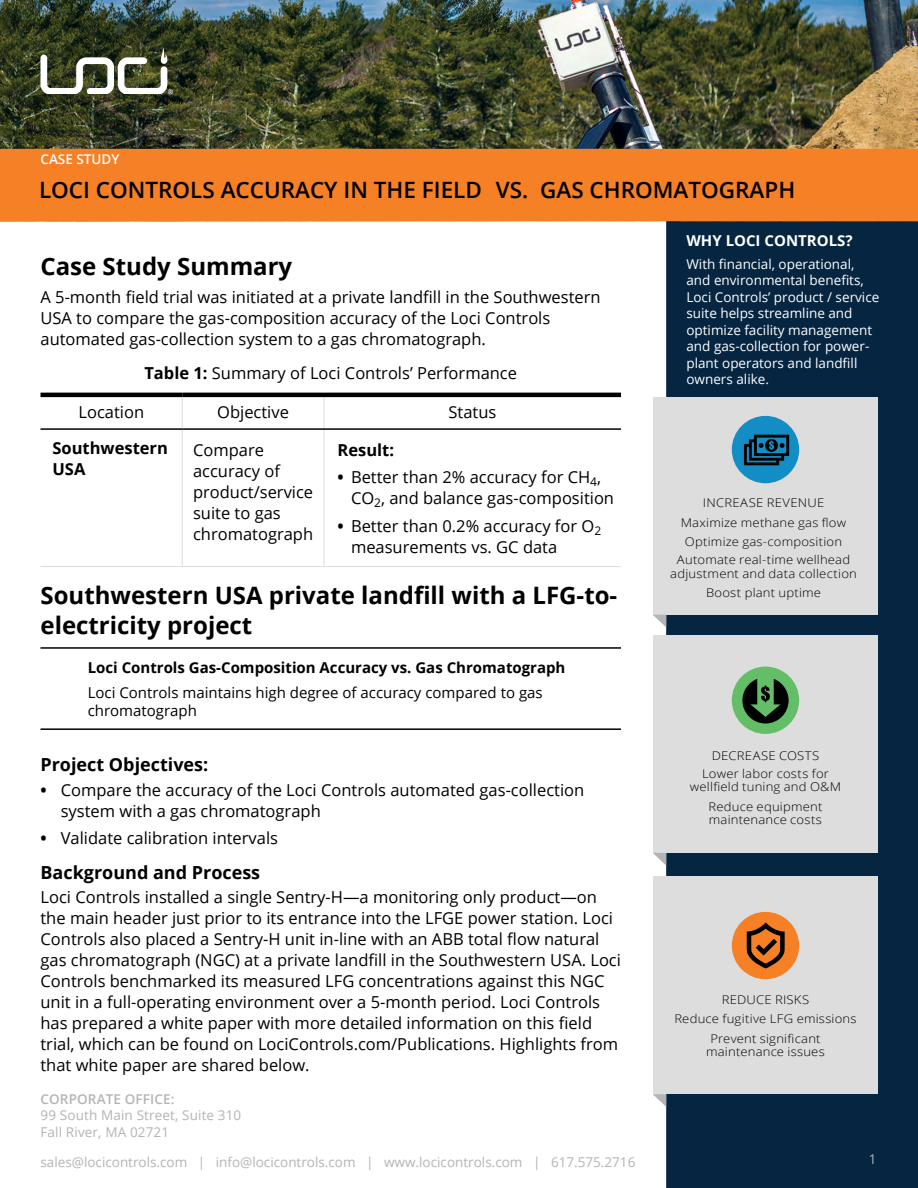
<style>
.page{position:relative;width:918px;height:1188px;background:#fff}
.page>*{position:absolute;margin:0;border:0;box-sizing:border-box;transform-origin:0 0}
.Heading_1_-_Module{font:700 24px/30px "Open Sans";color:#000}
.t1{font:600 22.5px "Open Sans";color:#000}
.Heading_3{font:700 18px "Open Sans";color:#000}
.Bodycopy{font:16.5px/21px "Open Sans";color:#000}
.Table_and_Figure_hea{font:16.5px "Open Sans";color:#000}
.Table_Bodycopy{font:16.5px/21px "Open Sans";color:#000}
.Bodycopy-2{font:700 16.5px/21px "Open Sans";color:#000}
.Table_Bullet{font:700 16.5px "Open Sans";color:#000}
.t2{font:700 15px/24.8px "Open Sans";color:#000}
.t3{font:700 15px "Open Sans";color:#fff}
.t4{font:15px "Open Sans";color:#000}
.t5{font:13.5px/16.5px "Open Sans";color:#fff}
.t6{font:13.5px/16.5px "Open Sans";color:#b2b4b5}
.t7{font:600 13.5px "Open Sans";letter-spacing:.01em;color:#b2b4b5}
.t8{font:600 13.5px "Open Sans";color:#fff}
.t9{font:300 12px/19.5px "Open Sans";letter-spacing:.015em;color:#000;text-align:center;scale:1.09 1}
.s1{font-weight:700}
.s2{font-weight:400}
</style>
<div class="page">
<div style="left:666px;top:221px;width:252px;height:967px;background:#052541"></div>
<img style="left:0;top:0;width:918px;height:149px">
<svg style="left:40px;top:47px;width:133px;height:47px"></svg>
<div style="left:0;top:149px;width:918px;height:72px;background:#f58025"></div>
<div style="left:653px;top:397px;width:225px;height:218px;background:#ddddde"></div>
<div style="left:732px;top:416px;width:67px;height:67px;background:#138dc6;border-radius:50%"></div>
<svg style="left:744px;top:435px;width:45px;height:30px"></svg>
<svg style="left:653px;top:615px;width:13px;height:12px"></svg>
<div style="left:653px;top:635px;width:225px;height:218px;background:#ddddde"></div>
<div style="left:732px;top:667px;width:67px;height:67px;background:#64be68;border-radius:50%"></div>
<svg style="left:742px;top:679px;width:47px;height:45px"></svg>
<svg style="left:653px;top:853px;width:13px;height:12px"></svg>
<div style="left:653px;top:876px;width:225px;height:218px;background:#ddddde"></div>
<div style="left:732px;top:912px;width:67px;height:67px;background:#f58025;border-radius:50%"></div>
<svg style="left:747px;top:922px;width:38px;height:46px"></svg>
<svg style="left:653px;top:1094px;width:13px;height:13px"></svg>
<hr style="left:182px;top:397px;width:1px;height:31px;background:#ddddde">
<hr style="left:324px;top:397px;width:1px;height:31px;background:#ddddde">
<hr style="left:182px;top:430px;width:1px;height:136px;background:#ddddde">
<hr style="left:324px;top:430px;width:1px;height:136px;background:#ddddde">
<hr style="left:40px;top:566px;width:142px;height:1px;background:#ddddde">
<hr style="left:182px;top:566px;width:142px;height:1px;background:#ddddde">
<hr style="left:324px;top:566px;width:297px;height:1px;background:#ddddde">
<hr style="left:40px;top:393px;width:142px;height:4px;background:#000">
<hr style="left:182px;top:393px;width:142px;height:4px;background:#000">
<hr style="left:40px;top:428px;width:142px;height:2px;background:#000">
<hr style="left:182px;top:428px;width:142px;height:2px;background:#000">
<hr style="left:324px;top:393px;width:297px;height:4px;background:#000">
<hr style="left:324px;top:428px;width:297px;height:2px;background:#000">
<hr style="left:40px;top:647px;width:581px;height:2px;background:#000">
<hr style="left:40px;top:728px;width:581px;height:2px;background:#000">
<p class="t8" style="left:40px;top:149px;width:80px">CASE STUDY</p>
<h2 class="t1" style="left:39px;top:174px;width:758px">LOCI CONTROLS ACCURACY IN THE FIELD VS. GAS CHROMATOGRAPH</h2>
<p class="Heading_1_-_Module" style="left:40px;top:251px;width:253px">Case Study Summary</p>
<p class="Bodycopy" style="left:40px;top:286px;width:562px">A 5-month field trial was initiated at a private landfill in the Southwestern<br>USA to compare the gas-composition accuracy of the Loci Controls automated gas-collection system to a gas chromatograph.</p>
<p class="Table_and_Figure_hea" style="left:144px;top:362px;width:374px"><span class="s1">Table 1:</span> Summary of Loci Controls’ Performance</p>
<p class="Table_and_Figure_hea" style="left:79px;top:401px;width:67px">Location</p>
<p class="Table_and_Figure_hea" style="left:217px;top:401px;width:73px">Objective</p>
<p class="Table_and_Figure_hea" style="left:449px;top:401px;width:49px">Status</p>
<p class="Bodycopy-2" style="left:52px;top:437px;width:117px">Southwestern<br>USA</p>
<p class="Table_Bodycopy" style="left:193px;top:439px;width:122px">Compare accuracy of product/service suite to gas chromatograph</p>
<p class="Table_Bullet" style="left:338px;top:438px;width:58px">Result:</p>
<p class="Bodycopy" style="left:351px;top:466px;width:265px;text-indent:-14px"><span class="s1">•</span> Better than 2% accuracy for CH<sub>4</sub>,<br>CO<sub>2</sub>, and balance gas-composition</p>
<p class="Bodycopy" style="left:351px;top:515px;width:252px;text-indent:-14px"><span class="s1">•</span> Better than 0.2% accuracy for O<sub>2 </sub>measurements vs. GC data</p>
<p class="Heading_1_-_Module" style="left:40px;top:579px;width:578px">Southwestern USA private landfill with a LFG-to&shy;electricity project</p>
<p class="t2" style="left:88px;top:655px;width:479px">Loci Controls Gas-Composition Accuracy vs. Gas Chromatograph<br><span class="s2">Loci Controls maintains high degree of accuracy compared to gas</span></p>
<p class="t4" style="left:88px;top:700px;width:111px">chromatograph</p>
<p class="Heading_3" style="left:40px;top:752px;width:169px">Project Objectives:</p>
<p class="Bodycopy" style="left:61px;top:779px;width:525px;text-indent:-20px"><span class="s1">•</span> Compare the accuracy of the Loci Controls automated gas-collection system with a gas chromatograph</p>
<p class="Bodycopy" style="left:40px;top:828px;width:239px"><span class="s1">•</span> Validate calibration intervals</p>
<p class="Heading_3" style="left:40px;top:860px;width:221px">Background and Process</p>
<p class="Bodycopy" style="left:40px;top:887px;width:582px">Loci Controls installed a single Sentry-H—a monitoring only product—on the main header just prior to its entrance into the LFGE power station. Loci Controls also placed a Sentry-H unit in-line with an ABB total flow natural gas chromatograph (NGC) at a private landfill in the Southwestern USA. Loci Controls benchmarked its measured LFG concentrations against this NGC unit in a full-operating environment over a 5-month period. Loci Controls has prepared a white paper with more detailed information on this field trial, which can be found on LociControls.com/Publications. Highlights from that white paper are shared below.</p>
<p class="t7" style="left:40px;top:1090px;width:136px">CORPORATE OFFICE:</p>
<p class="t6" style="left:40px;top:1107px;width:202px">99 South Main Street, Suite 310<br>Fall River, MA 02721</p>
<p class="t6" style="left:40px;top:1154px;width:596px">sales@locicontrols.com | info@locicontrols.com | www.locicontrols.com | 617.575.2716</p>
<p class="t3" style="left:686px;top:230px;width:168px">WHY LOCI CONTROLS?</p>
<p class="t5" style="left:686px;top:255px;width:194px">With financial, operational, and environmental benefits,<br>Loci Controls’ product / service suite helps streamline and optimize facility management and gas-collection for power&shy;plant operators and landfill owners alike.</p>
<p class="t9" style="left:681px;top:493px;width:153px">INCREASE REVENUE<br>Maximize methane gas flow<br>Optimize gas-composition</p>
<p class="t9" style="left:670px;top:553px;width:173px;line-height:13.5px">Automate real-time wellhead adjustment and data collection</p>
<p class="t9" style="left:706px;top:583px;width:107px">Boost plant uptime</p>
<p class="t9" style="left:702px;top:746px;width:118px;line-height:18px">DECREASE COSTS<br>Lower labor costs for</p>
<p class="t9" style="left:690px;top:777px;width:140px">wellfield tuning and O&amp;M<br>Reduce equipment</p>
<p class="t9" style="left:709px;top:810px;width:105px">maintenance costs</p>
<p class="t9" style="left:674px;top:989px;width:169px">REDUCE RISKS<br>Reduce fugitive LFG emissions<br>Prevent significant</p>
<p class="t9" style="left:706px;top:1042px;width:110px">maintenance issues</p>
<p class="t6" style="left:869px;top:1151px;width:9px">1</p>
</div>
